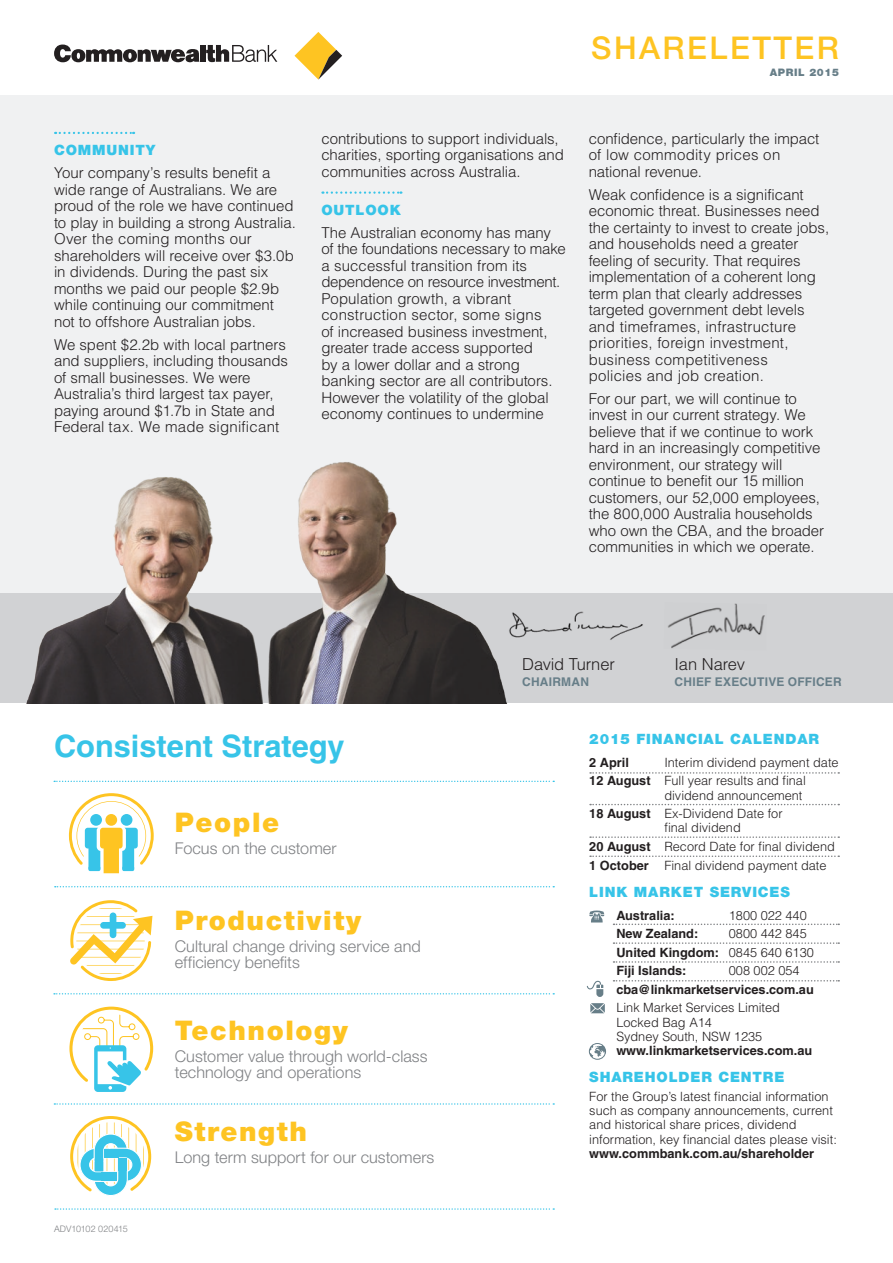
<style>
.page{position:relative;width:893px;height:1263px;background:#fff}
.page>*{position:absolute;margin:0;border:0;box-sizing:border-box;transform-origin:0 0}
.t1{font:500 31.35px "Helvetica Neue";letter-spacing:.08em;color:#fec422}
.Master_HEad{font:700 30.75px "Helvetica";color:#37c4e8}
.Sub_Head{font:900 27px "Helvetica Neue";letter-spacing:.06em;color:#fec422}
.MAIN_BODY_COPY{font:300 16.5px "Helvetica";letter-spacing:-.01em;color:#231f20}
.MAIN_BODY_COPY-2{font:300 16.2px/16.2px "Helvetica Neue";letter-spacing:.005em;color:#808285}
.MAIN_BODY_COPY-3{font:300 15px/16.5px "Helvetica";letter-spacing:-.005em;color:#231f20}
.Sub_Head-2{font:900 14.25px "Helvetica Neue";letter-spacing:.06em;color:#37c4e8}
.t2{font:300 12.75px/14.2px "Helvetica";color:#231f20}
.t3{font:700 12.75px "Helvetica";color:#231f20}
.MAIN_BODY_COPY-4{font:700 12px "Helvetica";letter-spacing:.015em;color:#677e88}
.t4{font:900 10.35px "Helvetica Neue";letter-spacing:.06em;color:#677e88}
.MAIN_BODY_COPY-5{font:300 9px "Helvetica Neue";letter-spacing:-.005em;color:#808285}
.s1{font-weight:700}
.s2{font-weight:300}
</style>
<div class="page">
<div style="left:0;top:96px;width:893px;height:607px;background:#f0f1f2"></div>
<div style="left:0;top:594px;width:893px;height:109px;background:#d1d2d4"></div>
<svg style="left:69px;top:1006px;width:85px;height:86px"></svg>
<svg style="left:69px;top:793px;width:85px;height:80px"></svg>
<div style="left:88px;top:866px;width:12px;height:5px;background:#37c4e8;border-radius:2px"></div>
<div style="left:122px;top:866px;width:12px;height:5px;background:#37c4e8;border-radius:2px"></div>
<svg style="left:70px;top:900px;width:82px;height:81px"></svg>
<div style="left:100px;top:922px;width:26px;height:7px;background:#37c4e8;border-radius:3px"></div>
<div style="left:110px;top:912px;width:6px;height:26px;background:#37c4e8;border-radius:3px"></div>
<svg style="left:70px;top:1116px;width:81px;height:80px"></svg>
<div style="left:118px;top:1158px;width:9px;height:13px;background:#37c4e8"></div>
<div style="left:104px;top:1149px;width:15px;height:8px;background:#37c4e8"></div>
<div style="left:101px;top:1172px;width:16px;height:9px;background:#37c4e8"></div>
<svg style="left:54px;top:45px;width:145px;height:17px"></svg>
<div style="left:200px;top:45px;width:5px;height:17px;background:#231f20"></div>
<svg style="left:206px;top:45px;width:71px;height:17px"></svg>
<svg style="left:294px;top:32px;width:48px;height:48px"></svg>
<svg style="left:55px;top:132px;width:79px;height:2px"></svg>
<svg style="left:322px;top:191px;width:79px;height:3px"></svg>
<img style="left:668px;top:603px;width:97px;height:45px">
<img style="left:532px;top:611px;width:111px;height:29px">
<svg style="left:590px;top:772px;width:249px;height:2px"></svg>
<svg style="left:55px;top:886px;width:499px;height:1px"></svg>
<svg style="left:54px;top:993px;width:500px;height:1px"></svg>
<svg style="left:54px;top:1103px;width:500px;height:2px"></svg>
<svg style="left:55px;top:1208px;width:499px;height:2px"></svg>
<svg style="left:590px;top:804px;width:249px;height:1px"></svg>
<svg style="left:590px;top:836px;width:249px;height:2px"></svg>
<svg style="left:590px;top:855px;width:249px;height:2px"></svg>
<svg style="left:613px;top:923px;width:226px;height:2px"></svg>
<svg style="left:613px;top:942px;width:226px;height:2px"></svg>
<svg style="left:613px;top:961px;width:226px;height:2px"></svg>
<svg style="left:613px;top:980px;width:226px;height:1px"></svg>
<img style="left:21px;top:462px;width:511px;height:241px">
<svg style="left:54px;top:781px;width:500px;height:1px"></svg>
<svg style="left:587px;top:981px;width:16px;height:16px"></svg>
<svg style="left:590px;top:1003px;width:15px;height:10px"></svg>
<svg style="left:589px;top:1043px;width:17px;height:17px"></svg>
<svg style="left:589px;top:910px;width:15px;height:12px"></svg>
<p class="Sub_Head-2" style="left:54px;top:142px;width:103px">COMMUNITY</p>
<p class="MAIN_BODY_COPY-3" style="left:54px;top:164px;width:243px">Your company’s results benefit a wide range of Australians. We are proud of the role we have continued to play in building a strong Australia.<br>Over the coming months our shareholders will receive over $3.0b in dividends. During the past six months we paid our people $2.9b while continuing our commitment not to offshore Australian jobs.</p>
<p class="MAIN_BODY_COPY-3" style="left:54px;top:336px;width:236px">We spent $2.2b with local partners and suppliers, including thousands of small businesses. We were Australia’s third largest tax payer, paying around $1.7b in State and Federal tax. We made significant</p>
<p class="MAIN_BODY_COPY-3" style="left:321px;top:130px;width:244px">contributions to support individuals, charities, sporting organisations and communities across Australia.</p>
<p class="Sub_Head-2" style="left:321px;top:201px;width:81px">OUTLOOK</p>
<p class="MAIN_BODY_COPY-3" style="left:321px;top:224px;width:246px">The Australian economy has many of the foundations necessary to make a successful transition from its dependence on resource investment.<br>Population growth, a vibrant construction sector, some signs<br>of increased business investment, greater trade access supported<br>by a lower dollar and a strong banking sector are all contributors.<br>However the volatility of the global economy continues to undermine</p>
<p class="t1" style="left:591px;top:29px;width:249px">SHARELETTER</p>
<p class="t4" style="left:770px;top:66px;width:71px">APRIL 2015</p>
<p class="MAIN_BODY_COPY-3" style="left:589px;top:130px;width:232px">confidence, particularly the impact of low commodity prices on national revenue.</p>
<p class="MAIN_BODY_COPY-3" style="left:589px;top:185px;width:242px">Weak confidence is a significant economic threat. Businesses need the certainty to invest to create jobs, and households need a greater feeling of security. That requires implementation of a coherent long term plan that clearly addresses targeted government debt levels and timeframes, infrastructure priorities, foreign investment, business competitiveness<br>policies and job creation.</p>
<p class="MAIN_BODY_COPY-3" style="left:589px;top:390px;width:237px">For our part, we will continue to invest in our current strategy. We believe that if we continue to work hard in an increasingly competitive environment, our strategy will continue to benefit our 15 million customers, our 52,000 employees, the 800,000 Australia households who own the CBA, and the broader communities in which we operate.</p>
<p class="MAIN_BODY_COPY" style="left:522px;top:653px;width:94px">David Turner</p>
<p class="MAIN_BODY_COPY-4" style="left:522px;top:675px;width:68px">CHAIRMAN</p>
<p class="MAIN_BODY_COPY" style="left:675px;top:653px;width:72px">Ian Narev</p>
<p class="MAIN_BODY_COPY-4" style="left:675px;top:675px;width:169px">CHIEF EXECUTIVE OFFICER</p>
<p class="Master_HEad" style="left:54px;top:727px;width:292px">Consistent Strategy</p>
<p class="Sub_Head" style="left:175px;top:806px;width:106px">People</p>
<p class="MAIN_BODY_COPY-2" style="left:175px;top:840px;width:163px">Focus on the customer</p>
<p class="Sub_Head" style="left:175px;top:904px;width:188px">Productivity</p>
<p class="MAIN_BODY_COPY-2" style="left:175px;top:938px;width:247px">Cultural change driving service and efficiency benefits</p>
<p class="MAIN_BODY_COPY-5" style="left:54px;top:1223px;width:75px">ADV10102 020415</p>
<p class="Sub_Head" style="left:175px;top:1014px;width:175px">Technology</p>
<p class="MAIN_BODY_COPY-2" style="left:175px;top:1047px;width:254px">Customer value through world-class technology and operations</p>
<p class="Sub_Head" style="left:175px;top:1115px;width:134px">Strength</p>
<p class="MAIN_BODY_COPY-2" style="left:175px;top:1149px;width:261px">Long term support for our customers</p>
<p class="Sub_Head-2" style="left:589px;top:731px;width:231px">2015 FINANCIAL CALENDAR</p>
<p class="t3" style="left:589px;top:755px;width:41px">2 April</p>
<p class="t2" style="left:664px;top:755px;width:176px">Interim dividend payment date</p>
<p class="t2" style="left:589px;top:773px;width:218px;text-align:right"><span class="s1">12 August</span> Full year results and final dividend announcement</p>
<p class="t2" style="left:664px;top:806px;width:120px;text-indent:-75px"><span class="s1">18 August</span> Ex-Dividend Date for final dividend</p>
<p class="t2" style="left:589px;top:839px;width:247px"><span class="s1">20 August</span> Record Date for final dividend</p>
<p class="t2" style="left:589px;top:857px;width:239px"><span class="s1">1 October</span> Final dividend payment date</p>
<p class="Sub_Head-2" style="left:589px;top:883px;width:202px">LINK MARKET SERVICES</p>
<p class="t3" style="left:616px;top:908px;width:60px">Australia:</p>
<p class="t2" style="left:729px;top:908px;width:79px">1800 022 440</p>
<p class="t3" style="left:616px;top:926px;width:83px">New Zealand:</p>
<p class="t2" style="left:729px;top:926px;width:79px">0800 442 845</p>
<p class="t3" style="left:616px;top:945px;width:199px">United Kingdom: <span class="s2">0845 640 6130</span></p>
<p class="t3" style="left:616px;top:963px;width:72px">Fiji Islands:</p>
<p class="t2" style="left:729px;top:963px;width:72px">008 002 054</p>
<p class="t3" style="left:616px;top:982px;width:199px">cba@linkmarketservices.com.au</p>
<p class="t2" style="left:616px;top:1000px;width:165px">Link Market Services Limited<br>Locked Bag A14<br>Sydney South, NSW 1235</p>
<p class="t3" style="left:616px;top:1043px;width:197px">www.linkmarketservices.com.au</p>
<p class="Sub_Head-2" style="left:589px;top:1069px;width:197px">SHAREHOLDER CENTRE</p>
<p class="t2" style="left:589px;top:1089px;width:249px">For the Group’s latest financial information such as company announcements, current and historical share prices, dividend information, key financial dates please visit:</p>
<p class="t3" style="left:589px;top:1145px;width:226px">www.commbank.com.au/shareholder</p>
</div>
